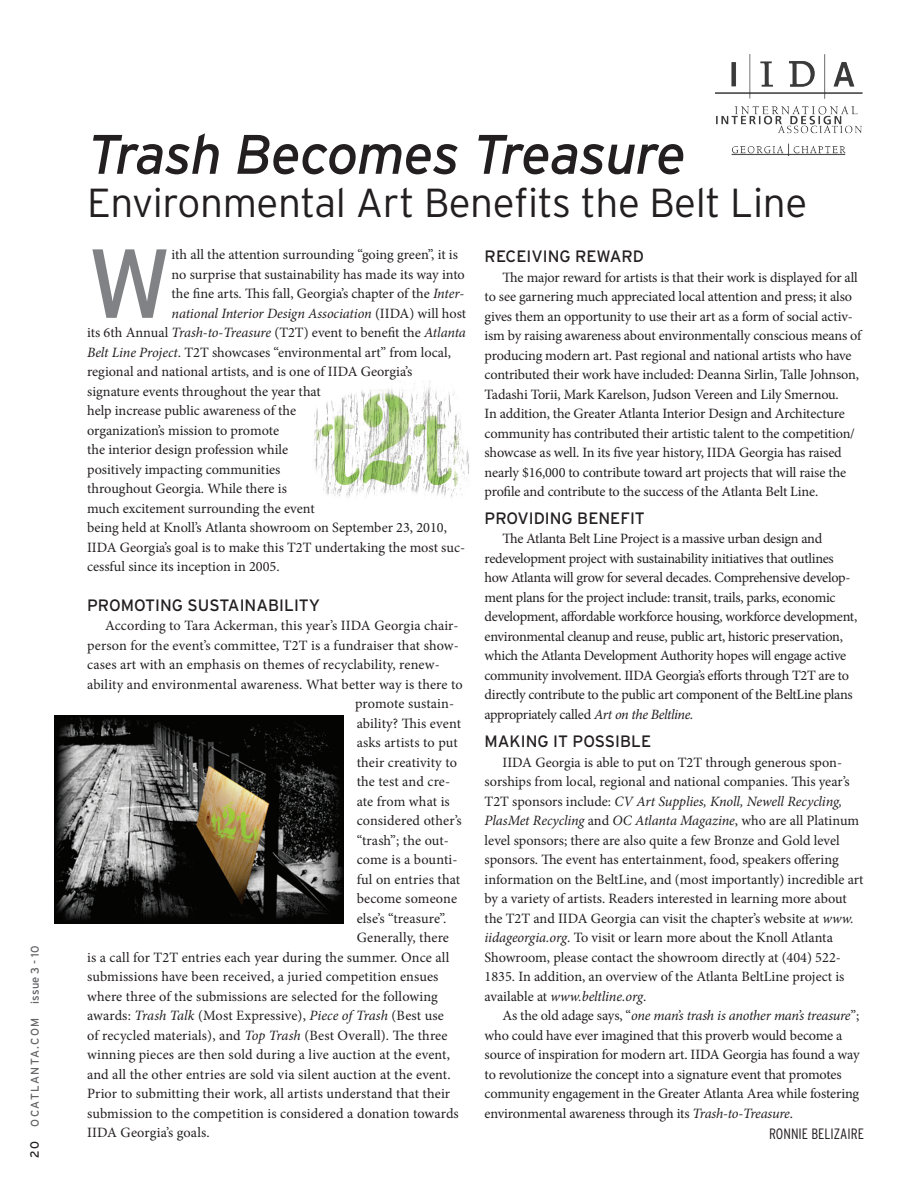
<style>
.page{position:relative;width:918px;height:1188px;background:#fff}
.page>*{position:absolute;margin:0;border:0;box-sizing:border-box;transform-origin:0 0}
.body{font:97.8px "Interstate";color:#808285}
.body-2{font:italic 55.5px "Interstate";letter-spacing:-.02em;color:#231f20}
.body-3{font:300 40.5px "Interstate";letter-spacing:-.01em;color:#231f20}
.body_HEADS{font:16.5px "Interstate";color:#231f20}
.body-4{font:15px "Interstate Light Cond Mono";color:#231f20}
.body-5{font:14.25px/19.5px "Minion Pro";letter-spacing:-.005em;color:#231f20}
.body-6{font:14.25px/19.5px "Minion Pro";letter-spacing:-.025em;color:#231f20}
.body-7{font:italic 14.25px "Minion Pro";letter-spacing:-.01em;color:#231f20}
.t1{font:11.25px "Interstate";letter-spacing:.12em;color:#636366}
.t2{font:11.25px "Interstate";letter-spacing:.065em;color:#636366}
.s1{font-size:12px;color:#231f20}
.s2{font-style:italic}
.s3{font-style:normal}
</style>
<div class="page">
<img style="left:314px;top:380px;width:155px;height:117px">
<img style="left:716px;top:54px;width:147px;height:101px">
<img style="left:54px;top:716px;width:289px;height:208px">
<p class="t2" style="left:28px;top:1004px;width:60px;rotate:-90deg">ISSUE 3 - 10</p>
<p class="t1" style="left:28px;top:1158px;width:141px;rotate:-90deg"><span class="s1">20</span> OCATLANTA.COM</p>
<p class="body-2" style="left:87px;top:123px;width:601px">Trash Becomes Treasure</p>
<p class="body-3" style="left:87px;top:180px;width:722px">Environmental Art Benefits the Belt Line</p>
<p class="body" style="left:87px;top:229px;width:86px">W</p>
<p class="body-5" style="left:172px;top:245px;width:288px">ith all the attention surrounding “going green”, it is</p>
<p class="body-5" style="left:172px;top:265px;width:295px">no surprise that sustainability has made its way into</p>
<p class="body-5" style="left:172px;top:284px;width:294px">the fine arts. This fall, Georgia’s chapter of the <span class="s2">Inter-</span></p>
<p class="body-7" style="left:172px;top:304px;width:296px">national Interior Design Association <span class="s3">(IIDA) will host</span></p>
<p class="body-5" style="left:87px;top:323px;width:380px">its 6th Annual <span class="s2">Trash-to-Treasure</span> (T2T) event to benefit the <span class="s2">Atlanta</span></p>
<p class="body-5" style="left:87px;top:343px;width:365px"><span class="s2">Belt Line Project</span>. T2T showcases “environmental art” from local,</p>
<p class="body-5" style="left:87px;top:362px;width:327px">regional and national artists, and is one of IIDA Georgia’s</p>
<p class="body-5" style="left:87px;top:382px;width:235px">signature events throughout the year that</p>
<p class="body-5" style="left:87px;top:401px;width:211px">help increase public awareness of the</p>
<p class="body-5" style="left:87px;top:421px;width:193px">organization’s mission to promote</p>
<p class="body-5" style="left:87px;top:440px;width:203px">the interior design profession while</p>
<p class="body-5" style="left:87px;top:460px;width:195px">positively impacting communities</p>
<p class="body-5" style="left:87px;top:479px;width:201px">throughout Georgia. While there is</p>
<p class="body-5" style="left:87px;top:499px;width:229px">much excitement surrounding the event</p>
<p class="body-5" style="left:87px;top:518px;width:361px">being held at Knoll’s Atlanta showroom on September 23, 2010,</p>
<p class="body-5" style="left:87px;top:538px;width:379px">IIDA Georgia’s goal is to make this T2T undertaking the most suc-</p>
<p class="body-5" style="left:87px;top:557px;width:194px">cessful since its inception in 2005.</p>
<p class="body_HEADS" style="left:87px;top:596px;width:235px">PROMOTING SUSTAINABILITY</p>
<p class="body-5" style="left:105px;top:616px;width:355px">According to Tara Ackerman, this year’s IIDA Georgia chair-</p>
<p class="body-5" style="left:87px;top:635px;width:373px">person for the event’s committee, T2T is a fundraiser that show-</p>
<p class="body-5" style="left:87px;top:655px;width:354px">cases art with an emphasis on themes of recyclability, renew-</p>
<p class="body-5" style="left:87px;top:674px;width:377px">ability and environmental awareness. What better way is there to</p>
<p class="body-5" style="left:355px;top:694px;width:100px">promote sustain-</p>
<p class="body-5" style="left:357px;top:713px;width:106px">ability? This event</p>
<p class="body-5" style="left:357px;top:733px;width:103px">asks artists to put</p>
<p class="body-5" style="left:357px;top:752px;width:102px">their creativity to</p>
<p class="body-5" style="left:357px;top:772px;width:95px">the test and cre-</p>
<p class="body-5" style="left:357px;top:791px;width:95px">ate from what is</p>
<p class="body-5" style="left:357px;top:811px;width:107px">considered other’s</p>
<p class="body-5" style="left:357px;top:830px;width:94px">“trash”; the out-</p>
<p class="body-5" style="left:357px;top:850px;width:102px">come is a bounti-</p>
<p class="body-5" style="left:357px;top:869px;width:105px">ful on entries that</p>
<p class="body-5" style="left:357px;top:889px;width:102px">become someone</p>
<p class="body-5" style="left:357px;top:908px;width:91px">else’s “treasure”.</p>
<p class="body-5" style="left:357px;top:928px;width:94px">Generally, there</p>
<p class="body-5" style="left:87px;top:947px;width:364px">is a call for T2T entries each year during the summer. Once all</p>
<p class="body-5" style="left:87px;top:967px;width:353px">submissions have been received, a juried competition ensues</p>
<p class="body-5" style="left:87px;top:986px;width:352px">where three of the submissions are selected for the following</p>
<p class="body-5" style="left:87px;top:1006px;width:358px">awards: <span class="s2">Trash Talk</span> (Most Expressive), <span class="s2">Piece of Trash</span> (Best use</p>
<p class="body-5" style="left:87px;top:1025px;width:362px">of recycled materials), and <span class="s2">Top Trash</span> (Best Overall). The three</p>
<p class="body-5" style="left:87px;top:1045px;width:364px">winning pieces are then sold during a live auction at the event,</p>
<p class="body-5" style="left:87px;top:1064px;width:365px">and all the other entries are sold via silent auction at the event.</p>
<p class="body-5" style="left:87px;top:1084px;width:365px">Prior to submitting their work, all artists understand that their</p>
<p class="body-5" style="left:87px;top:1103px;width:373px">submission to the competition is considered a donation towards</p>
<p class="body-5" style="left:87px;top:1123px;width:124px">IIDA Georgia’s goals.</p>
<p class="body_HEADS" style="left:485px;top:247px;width:161px">RECEIVING REWARD</p>
<p class="body-5" style="left:485px;top:268px;width:378px;text-indent:18px">The major reward for artists is that their work is displayed for all to see garnering much appreciated local attention and press; it also gives them an opportunity to use their art as a form of social activ&shy;ism by raising awareness about environmentally conscious means of producing modern art. Past regional and national artists who have contributed their work have included: Deanna Sirlin, Talle Johnson, Tadashi Torii, Mark Karelson, Judson Vereen and Lily Smernou.<br>In addition, the Greater Atlanta Interior Design and Architecture community has contributed their artistic talent to the competition/ showcase as well. In its five year history, IIDA Georgia has raised nearly $16,000 to contribute toward art projects that will raise the profile and contribute to the success of the Atlanta Belt Line.</p>
<p class="body_HEADS" style="left:485px;top:509px;width:162px">PROVIDING BENEFIT</p>
<p class="body-6" style="left:485px;top:529px;width:374px;text-indent:18px">The Atlanta Belt Line Project is a massive urban design and redevelopment project with sustainability initiatives that outlines how Atlanta will grow for several decades. Comprehensive develop&shy;ment plans for the project include: transit, trails, parks, economic development, affordable workforce housing, workforce development, environmental cleanup and reuse, public art, historic preservation, which the Atlanta Development Authority hopes will engage active community involvement. IIDA Georgia’s efforts through T2T are to directly contribute to the public art component of the BeltLine plans appropriately called <span class="s2">Art on the Beltline.</span></p>
<p class="body_HEADS" style="left:485px;top:732px;width:110px">MAKING IT POSS</p>
<p class="body_HEADS" style="left:615px;top:732px;width:38px">IBLE</p>
<p class="body-5" style="left:485px;top:753px;width:381px;text-indent:18px">IIDA Georgia is able to put on T2T through generous spon&shy;sorships from local, regional and national companies. This year’s T2T sponsors include: <span class="s2">CV Art Supplies, Knoll, Newell Recycling, PlasMet Recycling</span> and <span class="s2">OC Atlanta Magazine</span>, who are all Platinum level sponsors; there are also quite a few Bronze and Gold level sponsors. The event has entertainment, food, speakers offering information on the BeltLine, and (most importantly) incredible art by a variety of artists. Readers interested in learning more about the T2T and IIDA Georgia can visit the chapter’s website at <span class="s2">www. iidageorgia.org</span>. To visit or learn more about the Knoll Atlanta Showroom, please contact the showroom directly at (404) 522- 1835. In addition, an overview of the Atlanta BeltLine project is available at <span class="s2">www.beltline.org</span>.</p>
<p class="body-5" style="left:485px;top:1006px;width:377px;text-indent:18px">As the old adage says, “<span class="s2">one man’s trash is another man’s treasure</span>”; who could have ever imagined that this proverb would become a source of inspiration for modern art. IIDA Georgia has found a way to revolutionize the concept into a signature event that promotes community engagement in the Greater Atlanta Area while fostering environmental awareness through its <span class="s2">Trash-to-Treasure</span>.</p>
<p class="body-4" style="left:769px;top:1125px;width:96px">RONNIE BELIZAIRE</p>
</div>
